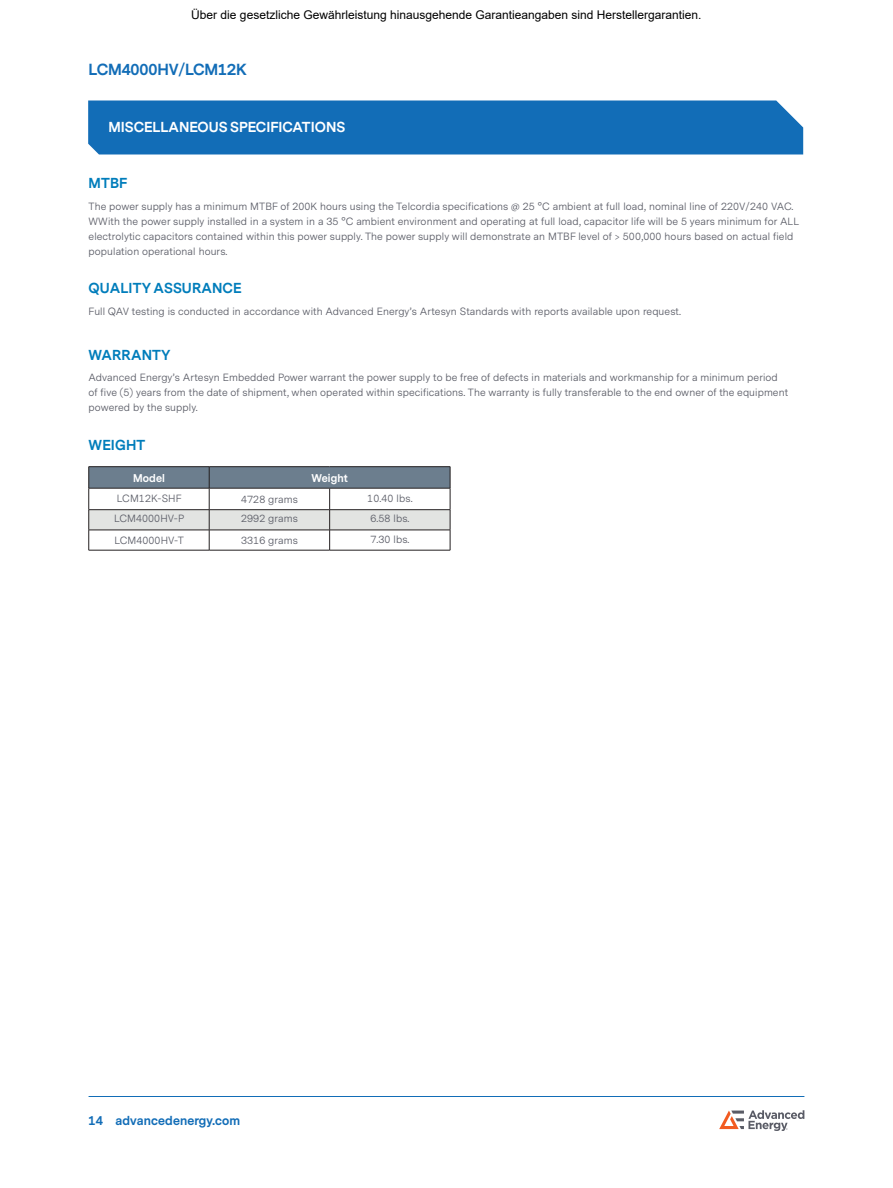
<style>
.page{position:relative;width:893px;height:1188px;background:#fff}
.page>*{position:absolute;margin:0;border:0;box-sizing:border-box;transform-origin:0 0}
.t1{font:700 15px "Messina Sans";letter-spacing:-.01em;color:#126db7}
.t2{font:700 13.5px "Messina Sans";letter-spacing:.01em;color:#007dbb}
.t3{font:700 13.5px "Messina Sans";color:#fff}
.t4{font:12px "Arial";color:#000}
.t5{font:700 12px "Messina Sans";letter-spacing:.01em;color:#126db7}
.t6{font:10.5px/15px "Messina Sans";letter-spacing:.01em;color:#5a5c66}
.t7{font:700 10.5px "Messina Sans";letter-spacing:.01em;color:#fff}
</style>
<div class="page">
<hr style="left:89px;top:1096px;width:715px;height:1px;background:#126db7">
<svg style="left:719px;top:1110px;width:85px;height:21px"></svg>
<div style="left:88px;top:100px;width:715px;height:54px;background:#126db7"></div>
<hr style="left:89px;top:466px;width:120px;height:1px;background:#231f20">
<hr style="left:89px;top:550px;width:120px;height:1px;background:#231f20">
<hr style="left:209px;top:550px;width:121px;height:1px;background:#231f20">
<hr style="left:330px;top:550px;width:120px;height:1px;background:#231f20">
<hr style="left:209px;top:466px;width:121px;height:1px;background:#231f20">
<hr style="left:330px;top:466px;width:120px;height:1px;background:#231f20">
<svg style="left:88px;top:467px;width:363px;height:83px"></svg>
<hr style="left:209px;top:488px;width:121px;height:1px;background:#231f20">
<hr style="left:330px;top:488px;width:120px;height:1px;background:#231f20">
<p class="t4" style="left:191px;top:6px;width:512px">Über die gesetzliche Gewährleistung hinausgehende Garantieangaben sind Herstellergarantien.</p>
<h1 class="t1" style="left:89px;top:59px;width:160px">LCM4000HV/LCM12K</h1>
<p class="t3" style="left:108px;top:118px;width:238px">MISCELLANEOUS SPECIFICATIONS</p>
<p class="t2" style="left:89px;top:173px;width:40px">MTBF</p>
<p class="t6" style="left:89px;top:199px;width:712px">The power supply has a minimum MTBF of 200K hours using the Telcordia specifications @ 25 °C ambient at full load, nominal line of 220V/240 VAC.<br>WWith the power supply installed in a system in a 35 °C ambient environment and operating at full load, capacitor life will be 5 years minimum for ALL electrolytic capacitors contained within this power supply. The power supply will demonstrate an MTBF level of &gt; 500,000 hours based on actual field population operational hours.</p>
<p class="t2" style="left:89px;top:278px;width:155px">QUALITY ASSURANCE</p>
<p class="t6" style="left:89px;top:304px;width:594px">Full QAV testing is conducted in accordance with Advanced Energy’s Artesyn Standards with reports available upon request.</p>
<p class="t2" style="left:89px;top:345px;width:84px">WARRANTY</p>
<p class="t6" style="left:89px;top:371px;width:701px">Advanced Energy’s Artesyn Embedded Power warrant the power supply to be free of defects in materials and workmanship for a minimum period of five (5) years from the date of shipment, when operated within specifications. The warranty is fully transferable to the end owner of the equipment powered by the supply.</p>
<p class="t2" style="left:89px;top:435px;width:58px">WEIGHT</p>
<p class="t7" style="left:133px;top:471px;width:33px">Model</p>
<p class="t7" style="left:312px;top:471px;width:38px">Weight</p>
<p class="t6" style="left:117px;top:491px;width:66px">LCM12K-SHF</p>
<p class="t6" style="left:241px;top:492px;width:58px">4728 grams</p>
<p class="t6" style="left:367px;top:491px;width:47px">10.40 lbs.</p>
<p class="t6" style="left:114px;top:512px;width:72px">LCM4000HV-P</p>
<p class="t6" style="left:241px;top:512px;width:58px">2992 grams</p>
<p class="t6" style="left:370px;top:512px;width:41px">6.58 lbs.</p>
<p class="t6" style="left:114px;top:533px;width:71px">LCM4000HV-T</p>
<p class="t6" style="left:241px;top:533px;width:58px">3316 grams</p>
<p class="t6" style="left:370px;top:532px;width:41px">7.30 lbs.</p>
<p class="t5" style="left:89px;top:1113px;width:153px">14 advancedenergy.com</p>
</div>
